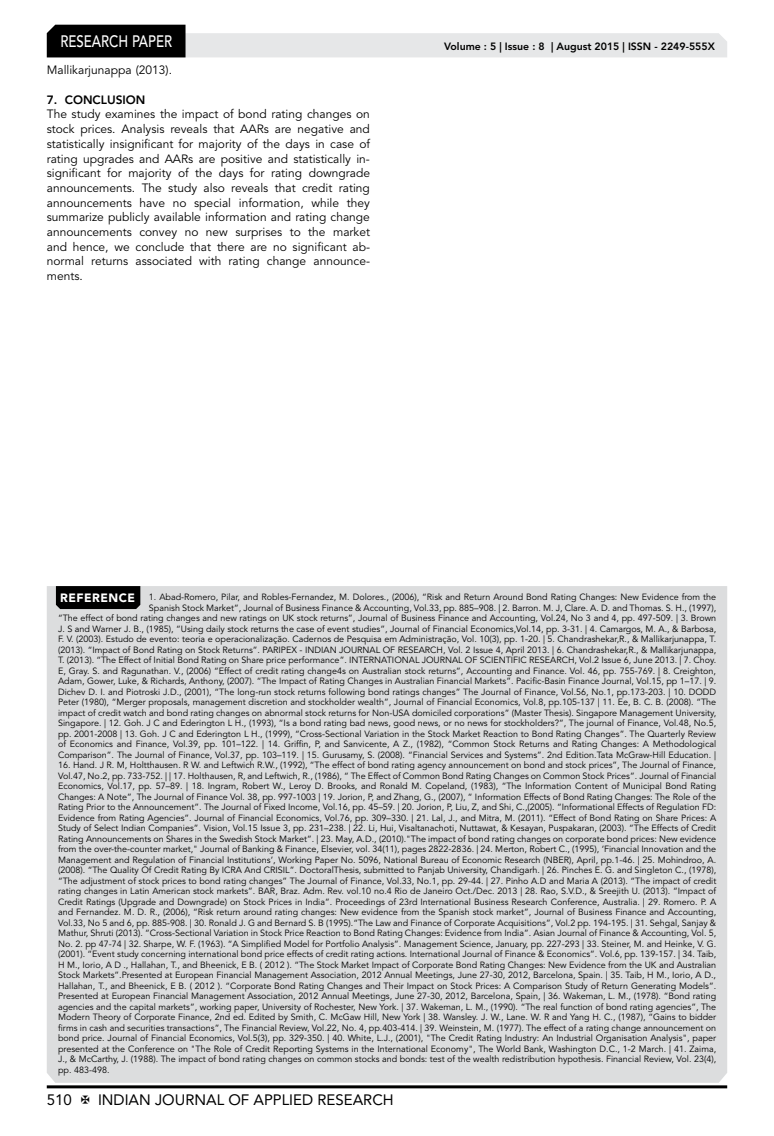
<style>
.page{position:relative;width:774px;height:1136px;background:#fff}
.page>*{position:absolute;margin:0;border:0;box-sizing:border-box;transform-origin:0 0}
.t1{font:500 16.5px "Avenir LT Std";color:#fff;scale:.8 1}
.t2{font:15px "Avenir LT Std";color:#000}
.t3{font:12px/14.7px "Avenir LT Std";color:#000;text-align:justify}
.t4{font:800 12px "Avenir LT Std";color:#000}
.t5{font:800 10.5px "Avenir LT Std";color:#000}
.t6{font:9px/10.5px "Avenir LT Std";color:#000;text-align:right}
.s1{font-weight:900;font-size:12px;color:#fff}
</style>
<div class="page">
<hr style="left:47px;top:1085px;width:680px;height:3px;background:#000">
<svg style="left:47px;top:25px;width:680px;height:32px"></svg>
<div style="left:47px;top:586px;width:680px;height:496px;background:#dcddde"></div>
<div style="left:56px;top:586px;width:84px;height:23px;background:#000"></div>
<h1 class="t1" style="left:60px;top:32px;width:139px">RESEARCH PAPER</h1>
<h3 class="t3" style="left:47px;top:63px;width:127px">Mallikarjunappa (2013).</h3>
<h3 class="t4" style="left:47px;top:92px;width:100px">7. CONCLUSION</h3>
<p class="t3" style="left:47px;top:107px;width:325px">The study examines the impact of bond rating changes on stock prices. Analysis reveals that AARs are negative and statistically insignificant for majority of the days in case of rating upgrades and AARs are positive and statistically in&shy;significant for majority of the days for rating downgrade announcements. The study also reveals that credit rating announcements have no special information, while they summarize publicly available information and rating change announcements convey no new surprises to the market and hence, we conclude that there are no significant ab&shy;normal returns associated with rating change announce&shy;ments.</p>
<p class="t5" style="left:444px;top:41px;width:272px">Volume : 5 | Issue : 8 | August 2015 | ISSN - 2249-555X</p>
<p class="t6" style="left:58px;top:592px;width:660px"><span class="s1">REFERENCE</span> 1. Abad-Romero, Pilar, and Robles-Fernandez, M. Dolores., (2006), “Risk and Return Around Bond Rating Changes: New Evidence from the Spanish Stock Market”, Journal of Business Finance &amp; Accounting, Vol.33, pp. 885–908. | 2. Barron. M. J, Clare. A. D. and Thomas. S. H., (1997),<br>“The effect of bond rating changes and new ratings on UK stock returns”, Journal of Business Finance and Accounting, Vol.24, No 3 and 4, pp. 497-509. | 3. Brown J. S and Warner J. B., (1985), “Using daily stock returns the case of event studies”, Journal of Financial Economics,Vol.14, pp. 3-31. | 4. Camargos, M. A., &amp; Barbosa, F. V. (2003). Estudo de evento: teoria e operacionalização. Cadernos de Pesquisa em Administração, Vol. 10(3), pp. 1-20. | 5. Chandrashekar,R., &amp; Mallikarjunappa, T. (2013). “Impact of Bond Rating on Stock Returns”. PARIPEX - INDIAN JOURNAL OF RESEARCH, Vol. 2 Issue 4, April 2013. | 6. Chandrashekar,R., &amp; Mallikarjunappa, T. (2013). “The Effect of Initial Bond Rating on Share price performance”. INTERNATIONAL JOURNAL OF SCIENTIFIC RESEARCH, Vol.2 Issue 6, June 2013. | 7. Choy.<br>E, Gray. S. and Ragunathan. V., (2006) “Effect of credit rating change4s on Australian stock returns”, Accounting and Finance. Vol. 46, pp. 755-769. | 8. Creighton, Adam, Gower, Luke, &amp; Richards, Anthony, (2007). “The Impact of Rating Changes in Australian Financial Markets”. Pacific-Basin Finance Journal, Vol.15, pp 1–17. | 9.<br>Dichev D. I. and Piotroski J.D., (2001), “The long-run stock returns following bond ratings changes” The Journal of Finance, Vol.56, No.1, pp.173-203. | 10. DODD Peter (1980), “Merger proposals, management discretion and stockholder wealth”, Journal of Financial Economics, Vol.8, pp.105-137 | 11. Ee, B. C. B. (2008). “The impact of credit watch and bond rating changes on abnormal stock returns for Non-USA domiciled corporations” (Master Thesis). Singapore Management University, Singapore. | 12. Goh. J C and Ederington L H., (1993), “Is a bond rating bad news, good news, or no news for stockholders?”, The journal of Finance, Vol.48, No.5, pp. 2001-2008 | 13. Goh. J C and Ederington L H., (1999), “Cross-Sectional Variation in the Stock Market Reaction to Bond Rating Changes”. The Quarterly Review of Economics and Finance, Vol.39, pp. 101–122. | 14. Griffin, P, and Sanvicente, A Z., (1982), “Common Stock Returns and Rating Changes: A Methodological Comparison”. The Journal of Finance, Vol.37, pp. 103–119. | 15. Gurusamy, S. (2008). “Financial Services and Systems”. 2nd Edition.Tata McGraw-Hill Education. |</p>
<p class="t6" style="left:58px;top:760px;width:660px;text-align:justify">16. Hand. J R. M, Holtthausen. R W. and Leftwich R.W., (1992), “The effect of bond rating agency announcement on bond and stock prices”, The Journal of Finance, Vol.47, No.2, pp. 733-752. | | 17. Holthausen, R, and Leftwich, R., (1986), “ The Effect of Common Bond Rating Changes on Common Stock Prices”. Journal of Financial Economics, Vol.17, pp. 57–89. | 18. Ingram, Robert W., Leroy D. Brooks, and Ronald M. Copeland, (1983), “The Information Content of Municipal Bond Rating Changes: A Note”, The Journal of Finance Vol. 38, pp. 997-1003 | 19. Jorion, P, and Zhang, G., (2007), “ Information Effects of Bond Rating Changes: The Role of the Rating Prior to the Announcement”. The Journal of Fixed Income, Vol.16, pp. 45–59. | 20. Jorion, P, Liu, Z, and Shi, C.,(2005). “Informational Effects of Regulation FD:<br>Evidence from Rating Agencies”. Journal of Financial Economics, Vol.76, pp. 309–330. | 21. Lal, J., and Mitra, M. (2011). “Effect of Bond Rating on Share Prices: A Study of Select Indian Companies”. Vision, Vol.15 Issue 3, pp. 231–238. | 22. Li, Hui, Visaltanachoti, Nuttawat, &amp; Kesayan, Puspakaran, (2003). “The Effects of Credit Rating Announcements on Shares in the Swedish Stock Market”. | 23. May, A.D., (2010)."The impact of bond rating changes on corporate bond prices: New evidence from the over-the-counter market," Journal of Banking &amp; Finance, Elsevier, vol. 34(11), pages 2822-2836. | 24. Merton, Robert C., (1995), ‘Financial Innovation and the Management and Regulation of Financial Institutions’, Working Paper No. 5096, National Bureau of Economic Research (NBER), April, pp.1-46. | 25. Mohindroo, A. (2008). “The Quality Of Credit Rating By ICRA And CRISIL”. DoctoralThesis, submitted to Panjab University, Chandigarh. | 26. Pinches E. G. and Singleton C., (1978), “The adjustment of stock prices to bond rating changes” The Journal of Finance, Vol.33, No.1, pp. 29-44. | 27. Pinho A.D and Maria A (2013). “The impact of credit rating changes in Latin American stock markets”. BAR, Braz. Adm. Rev. vol.10 no.4 Rio de Janeiro Oct./Dec. 2013 | 28. Rao, S.V.D., &amp; Sreejith U. (2013). “Impact of Credit Ratings (Upgrade and Downgrade) on Stock Prices in India”. Proceedings of 23rd International Business Research Conference, Australia. | 29. Romero. P. A and Fernandez. M. D. R., (2006), “Risk return around rating changes: New evidence from the Spanish stock market”, Journal of Business Finance and Accounting, Vol.33, No 5 and 6, pp. 885-908. | 30. Ronald J. G and Bernard S. B (1995).“The Law and Finance of Corporate Acquisitions”, Vol.2 pp. 194-195. | 31. Sehgal, Sanjay &amp; Mathur, Shruti (2013). “Cross-Sectional Variation in Stock Price Reaction to Bond Rating Changes: Evidence from India”. Asian Journal of Finance &amp; Accounting, Vol. 5, No. 2. pp 47-74 | 32. Sharpe, W. F. (1963). “A Simplified Model for Portfolio Analysis”. Management Science, January, pp. 227-293 | 33. Steiner, M. and Heinke, V. G. (2001). “Event study concerning international bond price effects of credit rating actions. International Journal of Finance &amp; Economics”. Vol.6, pp. 139-157. | 34. Taib, H M., Iorio, A D ., Hallahan, T., and Bheenick, E B. ( 2012 ). “The Stock Market Impact of Corporate Bond Rating Changes: New Evidence from the UK and Australian Stock Markets”.Presented at European Financial Management Association, 2012 Annual Meetings, June 27-30, 2012, Barcelona, Spain. | 35. Taib, H M., Iorio, A D., Hallahan, T., and Bheenick, E B. ( 2012 ). “Corporate Bond Rating Changes and Their Impact on Stock Prices: A Comparison Study of Return Generating Models”.<br>Presented at European Financial Management Association, 2012 Annual Meetings, June 27-30, 2012, Barcelona, Spain, | 36. Wakeman, L. M., (1978). “Bond rating agencies and the capital markets”, working paper, University of Rochester, New York. | 37. Wakeman, L. M., (1990). “The real function of bond rating agencies”, The Modern Theory of Corporate Finance, 2nd ed. Edited by Smith, C. McGaw Hill, New York | 38. Wansley. J. W., Lane. W. R and Yang H. C., (1987), “Gains to bidder firms in cash and securities transactions”, The Financial Review, Vol.22, No. 4, pp.403-414. | 39. Weinstein, M. (1977). The effect of a rating change announcement on bond price. Journal of Financial Economics, Vol.5(3), pp. 329-350. | 40. White, L.J., (2001), "The Credit Rating Industry: An Industrial Organisation Analysis", paper presented at the Conference on "The Role of Credit Reporting Systems in the International Economy", The World Bank, Washington D.C., 1-2 March. | 41. Zaima, J., &amp; McCarthy, J. (1988). The impact of bond rating changes on common stocks and bonds: test of the wealth redistribution hypothesis. Financial Review, Vol. 23(4), pp. 483-498.</p>
<h2 class="t2" style="left:47px;top:1090px;width:27px">510</h2>
<h2 class="t2" style="left:98px;top:1090px;width:297px">INDIAN JOURNAL OF APPLIED RESEARCH</h2>
</div>
